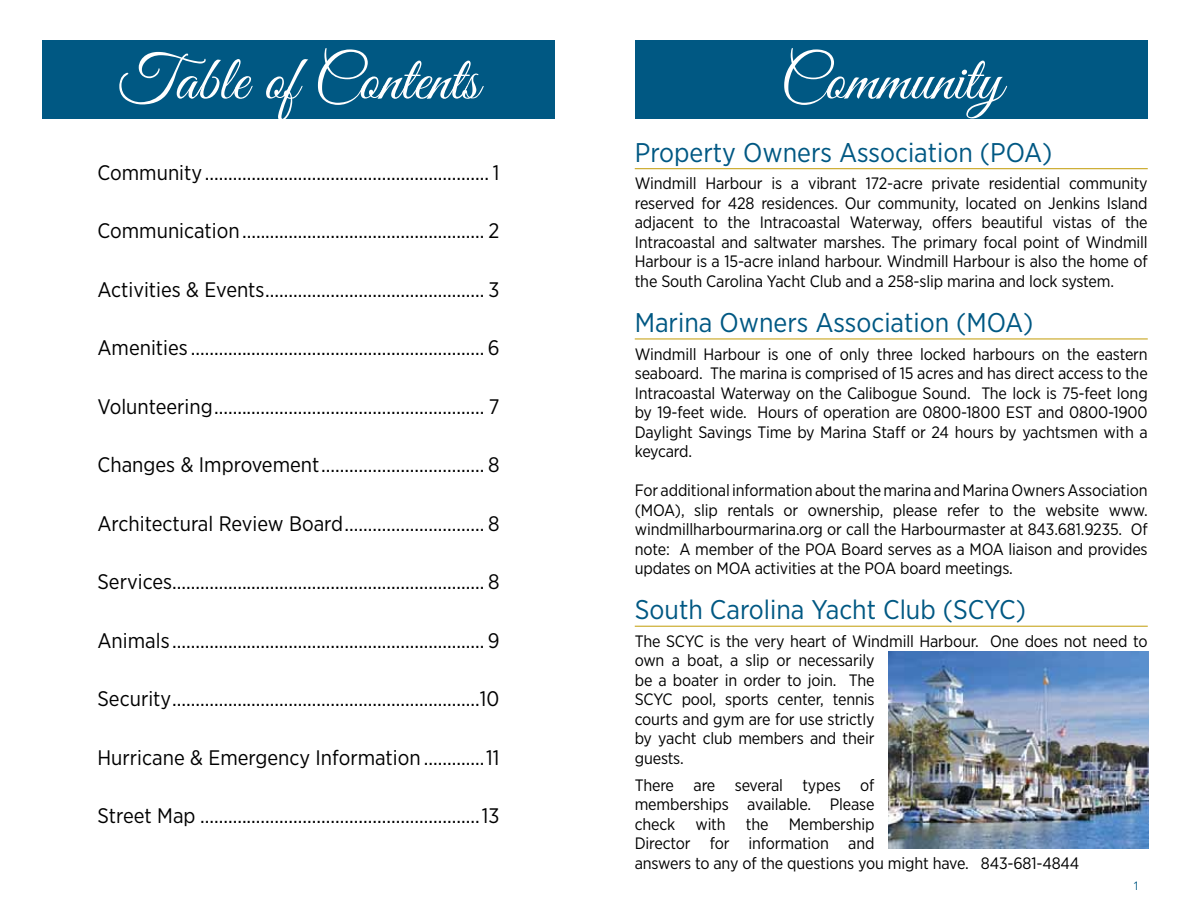
<style>
.page{position:relative;width:1188px;height:918px;background:#fff}
.page>*{position:absolute;margin:0;border:0;box-sizing:border-box;transform-origin:0 0}
.t1{font:63px "Great Vibes";color:#fff}
.t2{font:27px "Gotham Narrow";color:#005883}
.t3{font:21px "Gotham Narrow";color:#000}
.t4{font:16.5px/19.5px "Gotham Narrow";letter-spacing:-.01em;color:#000;text-align:justify}
.t5{font:12px "Avenir Next";color:#005883}
</style>
<div class="page">
<div style="left:42px;top:40px;width:513px;height:79px;background:#005883"></div>
<hr style="left:635px;top:168px;width:513px;height:1px;background:#c29c07">
<hr style="left:635px;top:339px;width:513px;height:1px;background:#c29c07">
<hr style="left:635px;top:626px;width:513px;height:1px;background:#c29c07">
<div style="left:635px;top:40px;width:513px;height:79px;background:#005883"></div>
<img style="left:888px;top:652px;width:261px;height:197px">
<h1 class="t1" style="left:117px;top:45px;width:363px">Table of Contents</h1>
<p class="t3" style="left:98px;top:159px;width:404px">Community............................................................. 1</p>
<p class="t3" style="left:98px;top:218px;width:404px">Communication.................................................... 2</p>
<p class="t3" style="left:98px;top:276px;width:403px">Activities &amp; Events............................................... 3</p>
<p class="t3" style="left:97px;top:335px;width:404px">Amenities ............................................................... 6</p>
<p class="t3" style="left:97px;top:393px;width:404px">Volunteering.......................................................... 7</p>
<p class="t3" style="left:97px;top:452px;width:404px">Changes &amp; Improvement................................... 8</p>
<p class="t3" style="left:97px;top:510px;width:404px">Architectural Review Board.............................. 8</p>
<p class="t3" style="left:97px;top:569px;width:404px">Services................................................................... 8</p>
<p class="t3" style="left:97px;top:627px;width:404px">Animals ................................................................... 9</p>
<p class="t3" style="left:97px;top:686px;width:404px">Security..................................................................10</p>
<p class="t3" style="left:97px;top:744px;width:404px">Hurricane &amp; Emergency Information .............11</p>
<p class="t3" style="left:97px;top:803px;width:404px">Street Map ............................................................13</p>
<h1 class="t1" style="left:780px;top:45px;width:224px">Community</h1>
<h2 class="t2" style="left:635px;top:135px;width:419px">Property Owners Association (POA)</h2>
<p class="t4" style="left:635px;top:173px;width:515px">Windmill Harbour is a vibrant 172-acre private residential community reserved for 428 residences. Our community, located on Jenkins Island adjacent to the Intracoastal Waterway, offers beautiful vistas of the Intracoastal and saltwater marshes. The primary focal point of Windmill Harbour is a 15-acre inland harbour. Windmill Harbour is also the home of the South Carolina Yacht Club and a 258-slip marina and lock system.</p>
<h2 class="t2" style="left:635px;top:306px;width:400px">Marina Owners Association (MOA)</h2>
<p class="t4" style="left:635px;top:344px;width:515px">Windmill Harbour is one of only three locked harbours on the eastern seaboard. The marina is comprised of 15 acres and has direct access to the Intracoastal Waterway on the Calibogue Sound. The lock is 75-feet long by 19-feet wide. Hours of operation are 0800-1800 EST and 0800-1900<br>Daylight Savings Time by Marina Staff or 24 hours by yachtsmen with a keycard.</p>
<p class="t4" style="left:635px;top:480px;width:515px">For additional information about the marina and Marina Owners Association (MOA), slip rentals or ownership, please refer to the website www. windmillharbourmarina.org or call the Harbourmaster at 843.681.9235. Of note: A member of the POA Board serves as a MOA liaison and provides updates on MOA activities at the POA board meetings.</p>
<h2 class="t2" style="left:635px;top:593px;width:393px">South Carolina Yacht Club (SCYC)</h2>
<p class="t4" style="left:635px;top:631px;width:514px;text-align:left">The SCYC is the very heart of Windmill Harbour. One does not need to own a boat, a slip or necessarily<br>be a boater in order to join. The<br>SCYC pool, sports center, tennis<br>courts and gym are for use strictly<br>by yacht club members and their<br>guests.</p>
<p class="t4" style="left:635px;top:775px;width:446px;text-align:left">There are several types of<br>memberships available. Please<br>check with the Membership<br>Director for information and<br>answers to any of the questions you might have. 843-681-4844</p>
<p class="t5" style="left:1133px;top:875px;width:8px">1</p>
</div>
